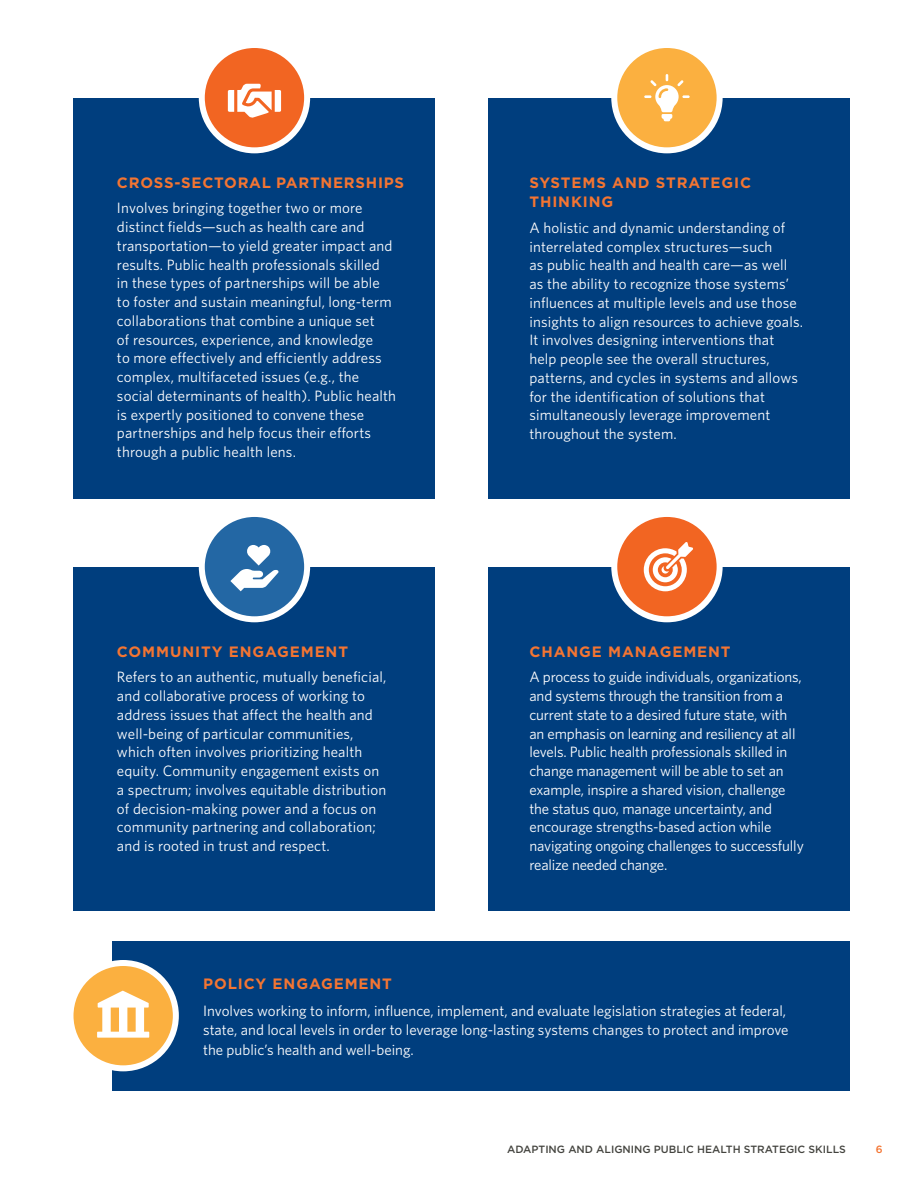
<style>
.page{position:relative;width:918px;height:1188px;background:#fff}
.page>*{position:absolute;margin:0;border:0;box-sizing:border-box;transform-origin:0 0}
.t1{font:15px/18.8px "Whitney";letter-spacing:.01em;color:#fff}
.t2{font:15px/18.8px "Whitney";letter-spacing:-.01em;color:#fff}
.t3{font:700 15px/19.5px "Gotham";letter-spacing:.06em;color:#f47532}
.t4{font:500 10.5px "Gotham";color:#44443f}
.t5{font:500 10.5px "Gotham";color:#f47532}
</style>
<div class="page">
<div style="left:74px;top:98px;width:361px;height:400px;background:#003e7e"></div>
<div style="left:74px;top:567px;width:361px;height:343px;background:#003e7e"></div>
<div style="left:112px;top:941px;width:738px;height:149px;background:#003e7e"></div>
<div style="left:488px;top:98px;width:362px;height:400px;background:#003e7e"></div>
<div style="left:488px;top:567px;width:362px;height:343px;background:#003e7e"></div>
<div style="left:202px;top:45px;width:105px;height:105px;background:#f26522;border-radius:50%"></div>
<div style="left:199px;top:42px;width:111px;height:111px;border:6px solid #fff;border-radius:50%"></div>
<div style="left:202px;top:514px;width:105px;height:105px;background:#2367a4;border-radius:50%"></div>
<div style="left:199px;top:511px;width:111px;height:111px;border:6px solid #fff;border-radius:50%"></div>
<div style="left:71px;top:963px;width:105px;height:105px;background:#fbb040;border-radius:50%"></div>
<div style="left:68px;top:960px;width:111px;height:111px;border:6px solid #fff;border-radius:50%"></div>
<div style="left:614px;top:45px;width:106px;height:105px;background:#fbb040;border-radius:50%"></div>
<div style="left:611px;top:42px;width:112px;height:111px;border:6px solid #fff;border-radius:50%"></div>
<div style="left:614px;top:514px;width:106px;height:105px;background:#f26522;border-radius:50%"></div>
<div style="left:611px;top:511px;width:112px;height:111px;border:6px solid #fff;border-radius:50%"></div>
<svg style="left:230px;top:545px;width:49px;height:46px"></svg>
<svg style="left:644px;top:542px;width:49px;height:49px"></svg>
<svg style="left:97px;top:991px;width:52px;height:47px"></svg>
<svg style="left:644px;top:74px;width:46px;height:47px"></svg>
<svg style="left:228px;top:84px;width:53px;height:34px"></svg>
<p class="t3" style="left:117px;top:172px;width:289px">CROSS-SECTORAL PARTNERSHIPS</p>
<p class="t1" style="left:117px;top:198px;width:281px">Involves bringing together two or more distinct fields—such as health care and transportation—to yield greater impact and results. Public health professionals skilled<br>in these types of partnerships will be able to foster and sustain meaningful, long-term collaborations that combine a unique set<br>of resources, experience, and knowledge<br>to more effectively and efficiently address complex, multifaceted issues (e.g., the social determinants of health). Public health is expertly positioned to convene these partnerships and help focus their efforts through a public health lens.</p>
<p class="t3" style="left:117px;top:641px;width:233px">COMMUNITY ENGAGEMENT</p>
<p class="t1" style="left:117px;top:667px;width:271px">Refers to an authentic, mutually beneficial, and collaborative process of working to address issues that affect the health and well-being of particular communities, which often involves prioritizing health equity. Community engagement exists on a spectrum; involves equitable distribution of decision-making power and a focus on community partnering and collaboration; and is rooted in trust and respect.</p>
<p class="t3" style="left:529px;top:172px;width:223px">SYSTEMS AND STRATEGIC<br>THINKING</p>
<p class="t1" style="left:529px;top:218px;width:275px">A holistic and dynamic understanding of interrelated complex structures—such<br>as public health and health care—as well as the ability to recognize those systems’ influences at multiple levels and use those insights to align resources to achieve goals.<br>It involves designing interventions that help people see the overall structures, patterns, and cycles in systems and allows for the identification of solutions that simultaneously leverage improvement throughout the system.</p>
<p class="t3" style="left:529px;top:641px;width:203px">CHANGE MANAGEMENT</p>
<p class="t2" style="left:529px;top:667px;width:276px">A process to guide individuals, organizations, and systems through the transition from a current state to a desired future state, with an emphasis on learning and resiliency at all levels. Public health professionals skilled in change management will be able to set an example, inspire a shared vision, challenge the status quo, manage uncertainty, and encourage strengths-based action while navigating ongoing challenges to successfully realize needed change.</p>
<p class="t3" style="left:203px;top:974px;width:190px">POLICY ENGAGEMENT</p>
<p class="t1" style="left:203px;top:1000px;width:587px;line-height:19.5px">Involves working to inform, influence, implement, and evaluate legislation strategies at federal, state, and local levels in order to leverage long-lasting systems changes to protect and improve the public’s health and well-being.</p>
<p class="t4" style="left:507px;top:1143px;width:340px">ADAPTING AND ALIGNING PUBLIC HEALTH STRATEGIC SKILLS</p>
<p class="t5" style="left:876px;top:1143px;width:8px">6</p>
</div>
